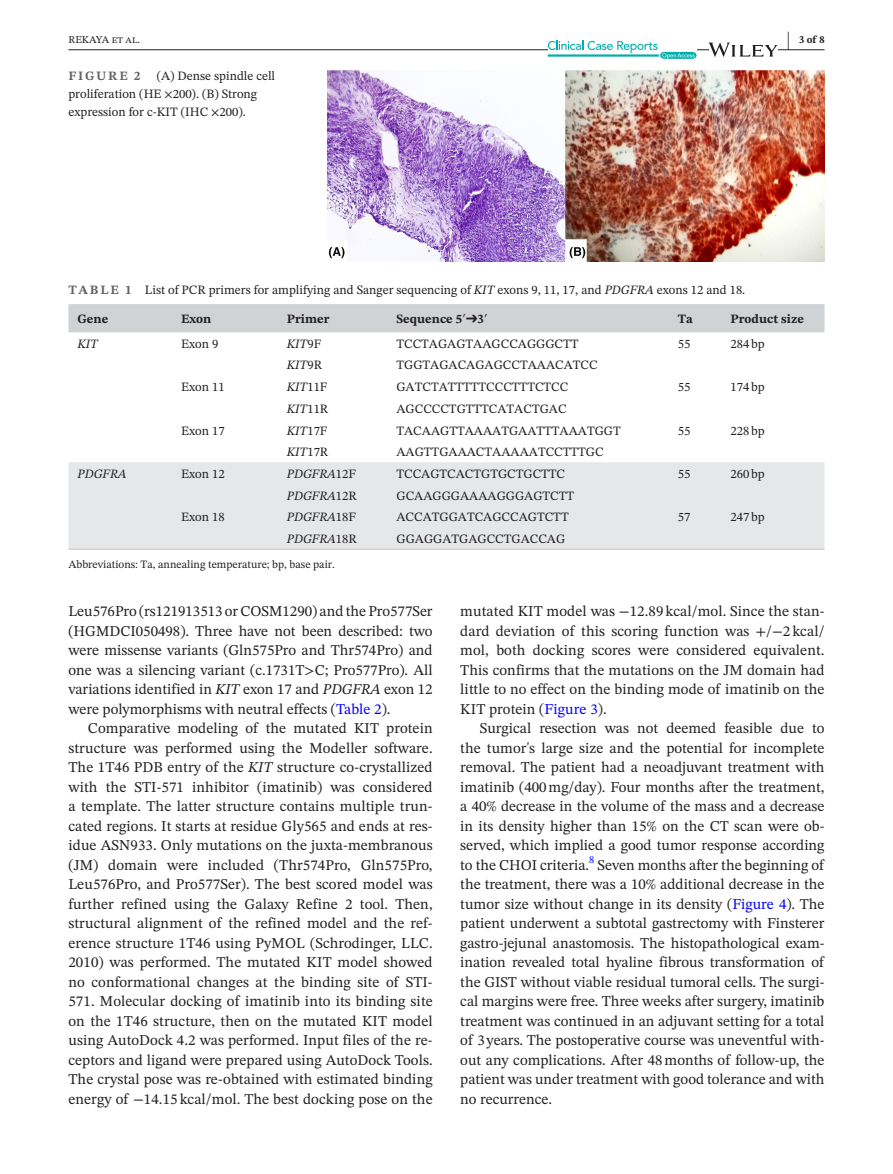
<style>
.page{position:relative;width:893px;height:1174px;background:#fff}
.page>*{position:absolute;margin:0;border:0;box-sizing:border-box;transform-origin:0 0}
.t1{font:700 21px "STIX Two Text";color:#231f20;scale:.42 1}
.t2{font:15px/19.5px "STIX Two Text";color:#231f20;text-align:justify}
.t3{font:12.75px/18px "STIX Two Text";color:#231f20}
.t4{font:italic 12.75px "STIX Two Text";color:#231f20}
.t5{font:700 12.75px "STIX Two Text";color:#231f20}
.t6{font:700 12.75px "STIX Two Text";letter-spacing:.14em;color:#636366}
.t7{font:11.25px "STIX Two Text";color:#231f20}
.t8{font:10.5px "STIX Two Text";color:#231f20}
.t9{font:700 10.5px "STIX Two Text";color:#231f20}
.s1{font-family:"STIX"}
.s2{font-weight:700;color:#636366}
.s3{font-style:italic}
.s4{font-family:"Arial Unicode MS"}
.s5{font-style:normal}
.s6{color:#00f}
</style>
<div class="page">
<hr style="left:68px;top:49px;width:756px;height:1px;background:#231f20">
<svg style="left:548px;top:41px;width:148px;height:18px"></svg>
<svg style="left:709px;top:43px;width:68px;height:14px"></svg>
<img style="left:327px;top:70px;width:497px;height:192px">
<div style="left:68px;top:304px;width:756px;height:28px;background:#d1d2d4"></div>
<div style="left:68px;top:462px;width:756px;height:86px;background:#e6e7e9"></div>
<hr style="left:68px;top:548px;width:104px;height:2px;background:#d1d2d4">
<hr style="left:172px;top:548px;width:106px;height:2px;background:#d1d2d4">
<hr style="left:278px;top:548px;width:109px;height:2px;background:#d1d2d4">
<hr style="left:387px;top:548px;width:282px;height:2px;background:#d1d2d4">
<hr style="left:669px;top:548px;width:52px;height:2px;background:#d1d2d4">
<hr style="left:721px;top:548px;width:103px;height:2px;background:#d1d2d4">
<h1 class="t1" style="left:787px;top:24px;width:8px">|</h1>
<p class="t8" style="left:68px;top:32px;width:73px">REKAYA et al.</p>
<p class="t9" style="left:799px;top:32px;width:27px">3 of 8</p>
<p class="t3" style="left:68px;top:66px;width:208px;text-indent:88px">(A) Dense spindle cell proliferation (HE <span class="s1">×</span>200). (B) Strong expression for c-KIT (IHC <span class="s1">×</span>200).</p>
<p class="t6" style="left:68px;top:66px;width:73px">FIGURE 2</p>
<p class="t3" style="left:68px;top:281px;width:678px"><span class="s2">TABLE 1</span> List of PCR primers for amplifying and Sanger sequencing of <span class="s3">KIT</span> exons 9, 11, 17, and <span class="s3">PDGFRA</span> exons 12 and 18.</p>
<p class="t5" style="left:77px;top:310px;width:32px">Gene</p>
<p class="t5" style="left:181px;top:310px;width:32px">Exon</p>
<p class="t5" style="left:287px;top:310px;width:44px">Primer</p>
<p class="t5" style="left:396px;top:310px;width:93px">Sequence 5<span class="s1">′</span><span class="s4">➔</span>3<span class="s1">′</span></p>
<p class="t5" style="left:678px;top:310px;width:17px">Ta</p>
<p class="t5" style="left:730px;top:310px;width:75px">Product size</p>
<p class="t4" style="left:77px;top:334px;width:22px">KIT</p>
<p class="t3" style="left:181px;top:334px;width:39px">Exon 9</p>
<p class="t4" style="left:287px;top:334px;width:36px">KIT<span class="s5">9F</span></p>
<p class="t3" style="left:396px;top:334px;width:184px">TCCTAGAGTAAGCCAGGGCTT</p>
<p class="t3" style="left:678px;top:334px;width:14px">55</p>
<p class="t3" style="left:730px;top:334px;width:36px">284bp</p>
<p class="t4" style="left:287px;top:356px;width:37px">KIT<span class="s5">9R</span></p>
<p class="t3" style="left:396px;top:356px;width:203px">TGGTAGACAGAGCCTAAACATCC</p>
<p class="t3" style="left:181px;top:378px;width:45px">Exon 11</p>
<p class="t4" style="left:287px;top:378px;width:42px">KIT<span class="s5">11F</span></p>
<p class="t3" style="left:396px;top:378px;width:173px">GATCTATTTTTCCCTTTCTCC</p>
<p class="t3" style="left:678px;top:378px;width:14px">55</p>
<p class="t3" style="left:730px;top:378px;width:36px">174bp</p>
<p class="t4" style="left:287px;top:399px;width:43px">KIT<span class="s5">11R</span></p>
<p class="t3" style="left:396px;top:399px;width:172px">AGCCCCTGTTTCATACTGAC</p>
<p class="t3" style="left:181px;top:421px;width:45px">Exon 17</p>
<p class="t4" style="left:287px;top:421px;width:42px">KIT<span class="s5">17F</span></p>
<p class="t3" style="left:396px;top:421px;width:226px">TACAAGTTAAAATGAATTTAAATGGT</p>
<p class="t3" style="left:678px;top:421px;width:14px">55</p>
<p class="t3" style="left:730px;top:421px;width:36px">228bp</p>
<p class="t4" style="left:287px;top:443px;width:43px">KIT<span class="s5">17R</span></p>
<p class="t3" style="left:396px;top:443px;width:209px">AAGTTGAAACTAAAAATCCTTTGC</p>
<p class="t4" style="left:77px;top:464px;width:51px">PDGFRA</p>
<p class="t3" style="left:181px;top:465px;width:45px">Exon 12</p>
<p class="t4" style="left:287px;top:464px;width:71px">PDGFRA<span class="s5">12F</span></p>
<p class="t3" style="left:396px;top:465px;width:170px">TCCAGTCACTGTGCTGCTTC</p>
<p class="t3" style="left:678px;top:465px;width:14px">55</p>
<p class="t3" style="left:730px;top:465px;width:36px">260bp</p>
<p class="t4" style="left:287px;top:486px;width:72px">PDGFRA<span class="s5">12R</span></p>
<p class="t3" style="left:396px;top:486px;width:179px">GCAAGGGAAAAGGGAGTCTT</p>
<p class="t3" style="left:181px;top:508px;width:45px">Exon 18</p>
<p class="t4" style="left:287px;top:508px;width:71px">PDGFRA<span class="s5">18F</span></p>
<p class="t3" style="left:396px;top:508px;width:174px">ACCATGGATCAGCCAGTCTT</p>
<p class="t3" style="left:678px;top:508px;width:14px">57</p>
<p class="t3" style="left:730px;top:508px;width:36px">247bp</p>
<p class="t4" style="left:287px;top:530px;width:72px">PDGFRA<span class="s5">18R</span></p>
<p class="t3" style="left:396px;top:530px;width:170px">GGAGGATGAGCCTGACCAG</p>
<p class="t7" style="left:68px;top:556px;width:268px">Abbreviations: Ta, annealing temperature; bp, base pair.</p>
<p class="t2" style="left:68px;top:601px;width:366px">Leu576Pro (rs121913513 or COSM1290) and the Pro577Ser (HGMDCI050498). Three have not been described: two were missense variants (Gln575Pro and Thr574Pro) and one was a silencing variant (c.1731T<span class="s1">&gt;</span>C; Pro577Pro). All variations identified in <span class="s3">KIT</span> exon 17 and <span class="s3">PDGFRA</span> exon 12 were polymorphisms with neutral effects (<span class="s6">Table 2</span>).</p>
<p class="t2" style="left:68px;top:718px;width:366px;text-indent:20px">Comparative modeling of the mutated KIT protein structure was performed using the Modeller software.<br>The 1T46 PDB entry of the <span class="s3">KIT</span> structure co-crystallized with the STI-571 inhibitor (imatinib) was considered a template. The latter structure contains multiple trun&shy;cated regions. It starts at residue Gly565 and ends at res&shy;idue ASN933. Only mutations on the juxta-membranous (JM) domain were included (Thr574Pro, Gln575Pro, Leu576Pro, and Pro577Ser). The best scored model was further refined using the Galaxy Refine 2 tool. Then, structural alignment of the refined model and the ref&shy;erence structure 1T46 using PyMOL (Schrodinger, LLC.<br>2010) was performed. The mutated KIT model showed no conformational changes at the binding site of STI-571. Molecular docking of imatinib into its binding site on the 1T46 structure, then on the mutated KIT model using AutoDock 4.2 was performed. Input files of the re&shy;ceptors and ligand were prepared using AutoDock Tools.<br>The crystal pose was re-obtained with estimated binding energy of −14.15 kcal/mol. The best docking pose on the</p>
<p class="t2" style="left:460px;top:601px;width:366px">mutated KIT model was −12.89 kcal/mol. Since the stan&shy;dard deviation of this scoring function was <span class="s1">+</span>/−2 kcal/ mol, both docking scores were considered equivalent.<br>This confirms that the mutations on the JM domain had little to no effect on the binding mode of imatinib on the KIT protein (<span class="s6">Figure 3</span>).</p>
<p class="t2" style="left:460px;top:718px;width:366px;text-indent:20px">Surgical resection was not deemed feasible due to the tumor's large size and the potential for incomplete removal. The patient had a neoadjuvant treatment with imatinib (400mg/day). Four months after the treatment, a 40% decrease in the volume of the mass and a decrease in its density higher than 15% on the CT scan were ob&shy;served, which implied a good tumor response according to the CHOI criteria.<sup>8</sup> Seven months after the beginning of the treatment, there was a 10% additional decrease in the tumor size without change in its density (<span class="s6">Figure 4</span>). The patient underwent a subtotal gastrectomy with Finsterer gastro-jejunal anastomosis. The histopathological exam&shy;ination revealed total hyaline fibrous transformation of the GIST without viable residual tumoral cells. The surgi&shy;cal margins were free. Three weeks after surgery, imatinib treatment was continued in an adjuvant setting for a total of 3 years. The postoperative course was uneventful with&shy;out any complications. After 48months of follow-up, the patient was under treatment with good tolerance and with no recurrence.</p>
</div>
